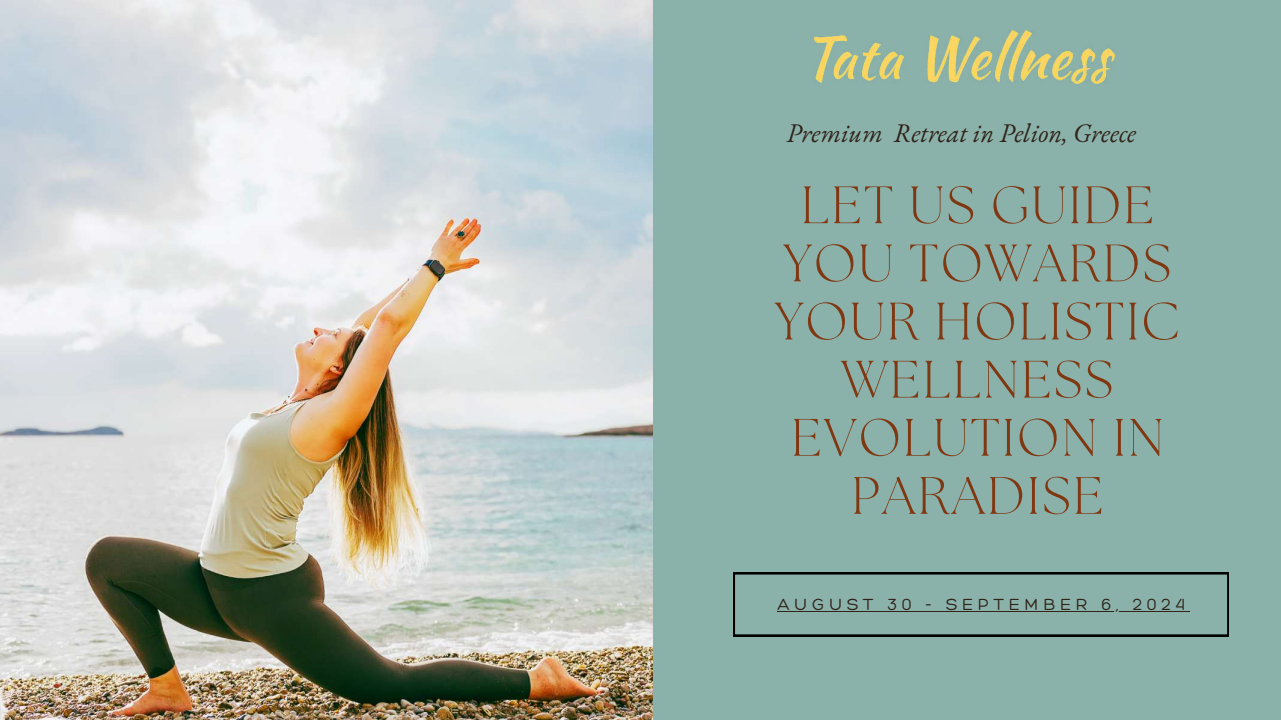
<style>
.page{position:relative;width:1281px;height:720px;background:#8bb2aa}
.page>*{position:absolute;margin:0;border:0;box-sizing:border-box;transform-origin:0 0}
.t1{font:300 52.5px/58.1px "The Seasons";letter-spacing:.04em;color:#803813;text-align:center}
.t2{font:italic 26.25px "EB Garamond";color:#2f231a}
.t3{font:300 17.5px "Hero";letter-spacing:.265em;color:#2f231a}
</style>
<div class="page">
<svg style="left:733px;top:573px;width:496px;height:63px"></svg>
<hr style="left:777px;top:611px;width:412px;height:1px;background:#2f231a">
<img style="left:0;top:0;width:653px;height:720px">
<img style="left:814px;top:31px;width:300px;height:52px">
<p class="t2" style="left:786px;top:116px;width:351px">Premium Retreat in Pelion, Greece</p>
<p class="t1" style="left:775px;top:180px;width:406px">LET US GUIDE<br>YOU TOWARDS<br>YOUR HOLISTIC<br>WELLNESS<br>EVOLUTION IN<br>PARADISE</p>
<p class="t3" style="left:777px;top:594px;width:409px">AUGUST 30 - SEPTEMBER 6, 2024</p>
</div>
